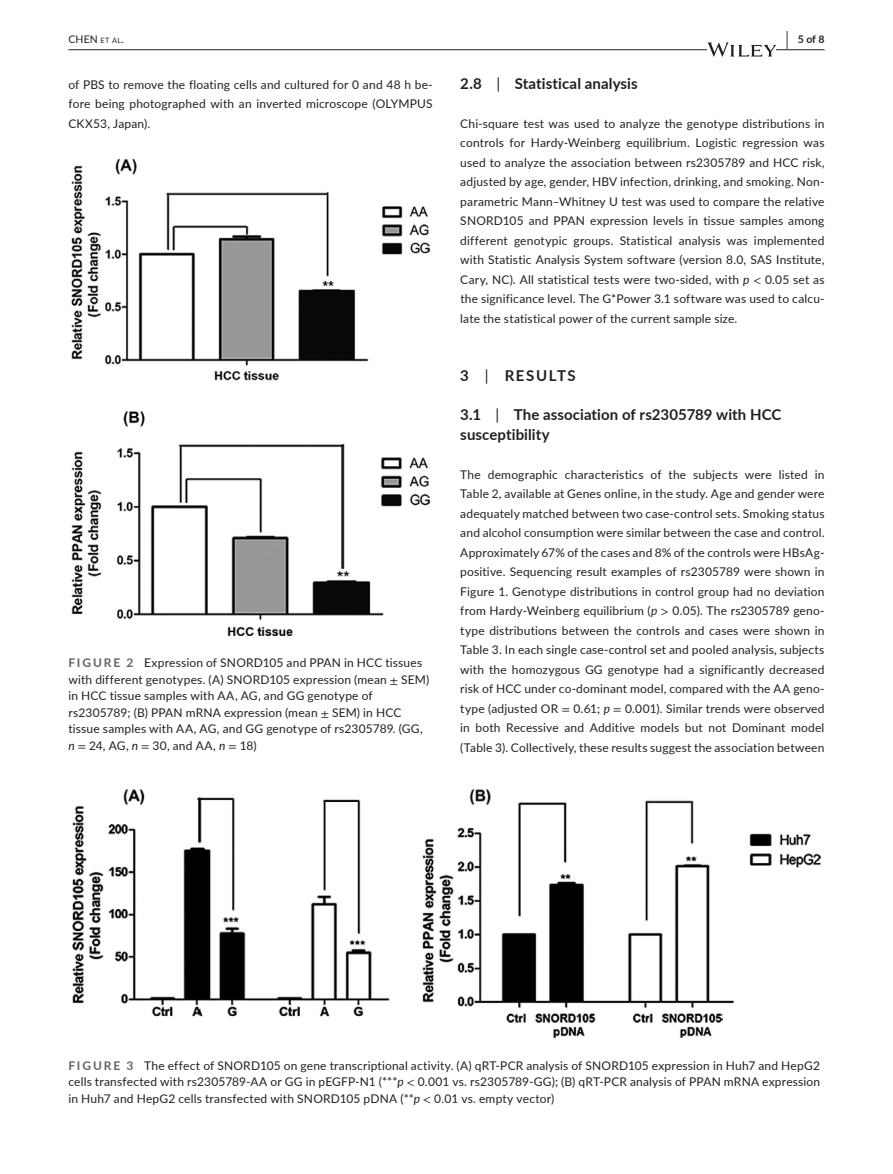
<style>
.page{position:relative;width:893px;height:1174px;background:#fff}
.page>*{position:absolute;margin:0;border:0;box-sizing:border-box;transform-origin:0 0}
.t1{font:700 15px/19.5px "Lato";letter-spacing:.005em;color:#231f20}
.t2{font:700 15px "Lato";letter-spacing:.105em;color:#231f20}
.t3{font:12px/19.5px "Lato";letter-spacing:.015em;color:#231f20;text-align:justify}
.t4{font:10.5px "Lato";color:#231f20}
.t5{font:700 10.5px "Lato";color:#231f20}
.s1{font-size:7.35px}
.s2{font-size:19.5px}
.s3{font-weight:400}
.s4{font-style:italic}
.s5{font-family:"STIX"}
.s6{font-weight:700;color:#636366}
</style>
<div class="page">
<hr style="left:68px;top:49px;width:756px;height:1px;background:#231f20">
<svg style="left:707px;top:42px;width:69px;height:15px"></svg>
<img style="left:72px;top:159px;width:357px;height:476px">
<img style="left:72px;top:790px;width:749px;height:247px">
<p class="t4" style="left:68px;top:31px;width:57px">CHEN <span class="s1">et al</span>.</p>
<p class="t5" style="left:786px;top:31px;width:40px"><span class="s2">|</span> 5 of 8</p>
<p class="t3" style="left:68px;top:74px;width:366px">of PBS to remove the floating cells and cultured for 0 and 48 h be&shy;fore being photographed with an inverted microscope (OLYMPUS CKX53, Japan).</p>
<p class="t1" style="left:460px;top:73px;width:179px">2.8 <span class="s3">|</span> Statistical analysis</p>
<p class="t3" style="left:460px;top:113px;width:366px">Chi-square test was used to analyze the genotype distributions in controls for Hardy-Weinberg equilibrium. Logistic regression was used to analyze the association between rs2305789 and HCC risk, adjusted by age, gender, HBV infection, drinking, and smoking. Non&shy;parametric Mann–Whitney U test was used to compare the relative SNORD105 and PPAN expression levels in tissue samples among different genotypic groups. Statistical analysis was implemented with Statistic Analysis System software (version 8.0, SAS Institute, Cary, NC). All statistical tests were two-sided, with <span class="s4">p</span> <span class="s5">&lt;</span> 0.05 set as the significance level. The G*Power 3.1 software was used to calcu&shy;late the statistical power of the current sample size.</p>
<p class="t3" style="left:68px;top:654px;width:362px;line-height:16.5px;text-align:left"><span class="s6">FIGURE 2</span> Expression of SNORD105 and PPAN in HCC tissues with different genotypes. (A) SNORD105 expression (mean <span class="s5">±</span> SEM) in HCC tissue samples with AA, AG, and GG genotype of rs2305789; (B) PPAN mRNA expression (mean <span class="s5">±</span> SEM) in HCC tissue samples with AA, AG, and GG genotype of rs2305789. (GG, <span class="s4">n</span> <span class="s5">=</span> 24, AG, <span class="s4">n</span> <span class="s5">=</span> 30, and AA, <span class="s4">n</span> <span class="s5">=</span> 18)</p>
<p class="t2" style="left:460px;top:365px;width:117px">3 <span class="s3">|</span> RESULTS</p>
<p class="t1" style="left:460px;top:404px;width:323px">3.1 <span class="s3">|</span> The association of rs2305789 with HCC susceptibility</p>
<p class="t3" style="left:460px;top:464px;width:366px">The demographic characteristics of the subjects were listed in Table 2, available at Genes online, in the study. Age and gender were adequately matched between two case-control sets. Smoking status and alcohol consumption were similar between the case and control.<br>Approximately 67% of the cases and 8% of the controls were HBsAg&shy;positive. Sequencing result examples of rs2305789 were shown in Figure 1. Genotype distributions in control group had no deviation from Hardy-Weinberg equilibrium (<span class="s4">p</span> <span class="s5">&gt;</span> 0.05). The rs2305789 geno&shy;type distributions between the controls and cases were shown in Table 3. In each single case-control set and pooled analysis, subjects with the homozygous GG genotype had a significantly decreased risk of HCC under co-dominant model, compared with the AA geno&shy;type (adjusted OR <span class="s5">=</span> 0.61; <span class="s4">p</span> <span class="s5">=</span> 0.001). Similar trends were observed in both Recessive and Additive models but not Dominant model (Table 3). Collectively, these results suggest the association between</p>
<p class="t3" style="left:68px;top:1056px;width:753px;line-height:16.5px"><span class="s6">FIGURE 3</span> The effect of SNORD105 on gene transcriptional activity. (A) qRT-PCR analysis of SNORD105 expression in Huh7 and HepG2 cells transfected with rs2305789-AA or GG in pEGFP-N1 (***<span class="s4">p</span> <span class="s5">&lt;</span> 0.001 vs. rs2305789-GG); (B) qRT-PCR analysis of PPAN mRNA expression in Huh7 and HepG2 cells transfected with SNORD105 pDNA (**<span class="s4">p</span> <span class="s5">&lt;</span> 0.01 vs. empty vector)</p>
</div>
